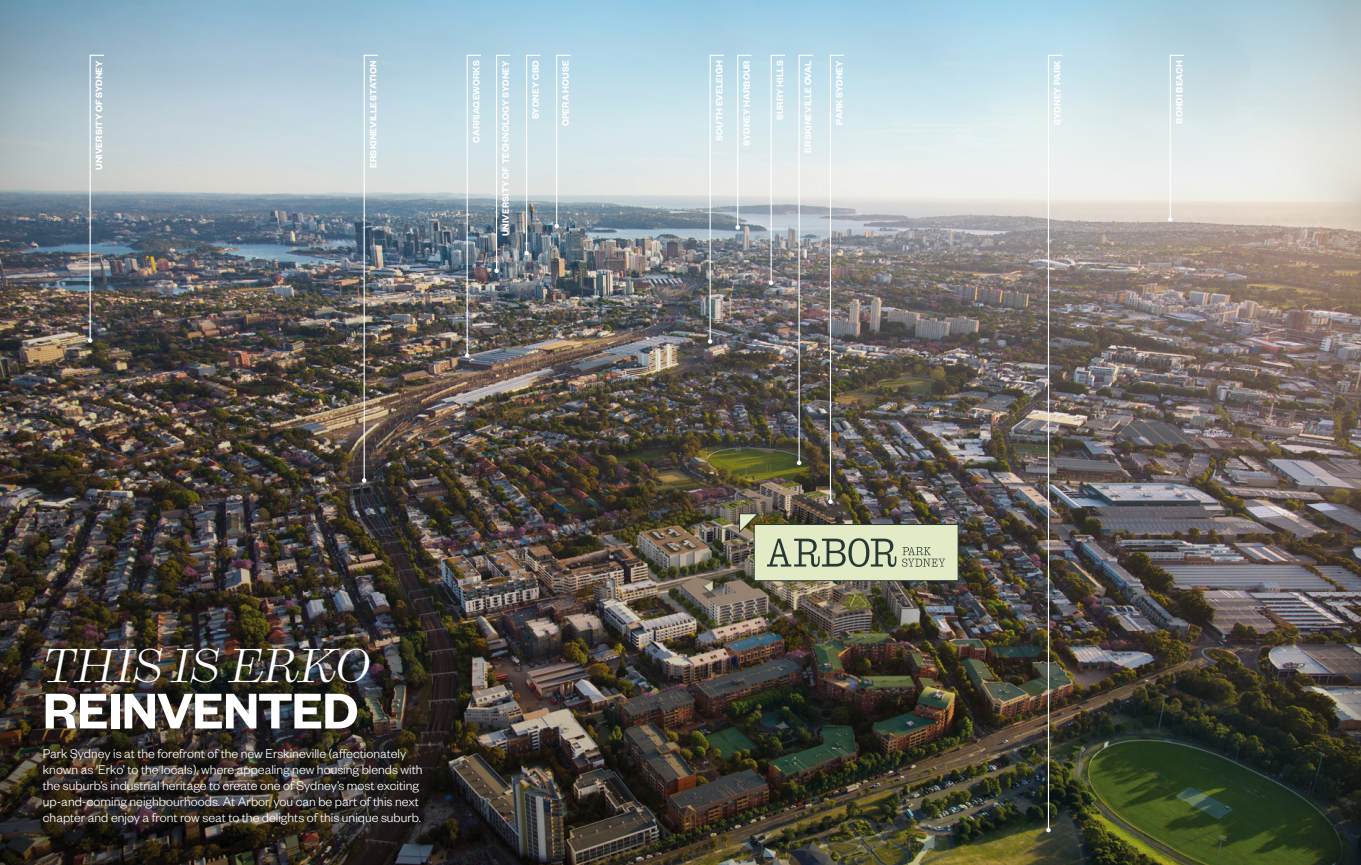
<style>
.page{position:relative;width:1361px;height:865px;background:#fff}
.page>*{position:absolute;margin:0;border:0;box-sizing:border-box;transform-origin:0 0}
.t1{font:600 55px "Founders Grotesk";letter-spacing:-.005em;color:#fff}
.t2{font:italic 45px "Baryton";letter-spacing:.005em;color:#fff}
.t3{font:300 14px/16px "Founders Grotesk";color:#fff}
.t4{font:600 10px "Founders Grotesk";letter-spacing:.01em;color:#fff}
</style>
<div class="page">
<img style="left:0;top:0;width:1361px;height:865px">
<img style="left:88px;top:54px;width:17px;height:289px">
<img style="left:362px;top:54px;width:17px;height:428px">
<svg style="left:524px;top:54px;width:17px;height:201px;background:#b7c9d0"></svg>
<svg style="left:494px;top:54px;width:17px;height:219px;background:#b0c1c9"></svg>
<svg style="left:554px;top:54px;width:17px;height:174px;background:#c5d7de"></svg>
<svg style="left:735px;top:54px;width:17px;height:176px;background:#d0dee4"></svg>
<img style="left:708px;top:54px;width:17px;height:290px">
<svg style="left:769px;top:54px;width:17px;height:231px;background:#c3ced3"></svg>
<img style="left:1046px;top:54px;width:17px;height:778px">
<svg style="left:1168px;top:54px;width:17px;height:168px;background:#dfe6e7"></svg>
<img style="left:797px;top:54px;width:17px;height:411px">
<img style="left:828px;top:54px;width:17px;height:450px">
<img style="left:465px;top:54px;width:17px;height:304px">
<svg style="left:739px;top:512px;width:20px;height:22px"></svg>
<div style="left:754px;top:524px;width:204px;height:57px;background:#e2eac6;border:1px solid #263734"></div>
<svg style="left:902px;top:547px;width:43px;height:20px"></svg>
<svg style="left:767px;top:538px;width:129px;height:29px"></svg>
<p class="t4" style="left:713px;top:141px;width:82px;rotate:-90deg">SOUTH EVELEIGH</p>
<p class="t4" style="left:774px;top:120px;width:61px;rotate:-90deg">SURRY HILLS</p>
<p class="t4" style="left:1051px;top:125px;width:66px;rotate:-90deg">SYDNEY PARK</p>
<p class="t4" style="left:1173px;top:124px;width:65px;rotate:-90deg">BONDI BEACH</p>
<p class="t4" style="left:802px;top:153px;width:94px;rotate:-90deg">ERSKINEVILLE OVAL</p>
<p class="t4" style="left:833px;top:125px;width:66px;rotate:-90deg">PARK SYDNEY</p>
<p class="t4" style="left:93px;top:170px;width:111px;rotate:-90deg">UNIVERSITY OF SYDNEY</p>
<p class="t4" style="left:367px;top:168px;width:109px;rotate:-90deg">ERSKINEVILLE STATION</p>
<p class="t4" style="left:529px;top:119px;width:60px;rotate:-90deg">SYDNEY CBD</p>
<p class="t4" style="left:499px;top:236px;width:177px;rotate:-90deg">UNIVERSITY OF TECHNOLOGY SYDNEY</p>
<p class="t4" style="left:559px;top:126px;width:67px;rotate:-90deg">OPERA HOUSE</p>
<p class="t4" style="left:740px;top:146px;width:87px;rotate:-90deg">SYDNEY HARBOUR</p>
<p class="t4" style="left:470px;top:143px;width:84px;rotate:-90deg">CARRIAGEWORKS</p>
<h2 class="t2" style="left:43px;top:629px;width:329px">THIS IS ERKO</h2>
<h1 class="t1" style="left:43px;top:676px;width:317px">REINVENTED</h1>
<p class="t3" style="left:43px;top:745px;width:381px">Park Sydney is at the forefront of the new Erskineville (affectionately known as ‘Erko’ to the locals), where appealing new housing blends with the suburb’s industrial heritage to create one of Sydney’s most exciting up-and-coming neighbourhoods. At Arbor, you can be part of this next chapter and enjoy a front row seat to the delights of this unique suburb.</p>
</div>
